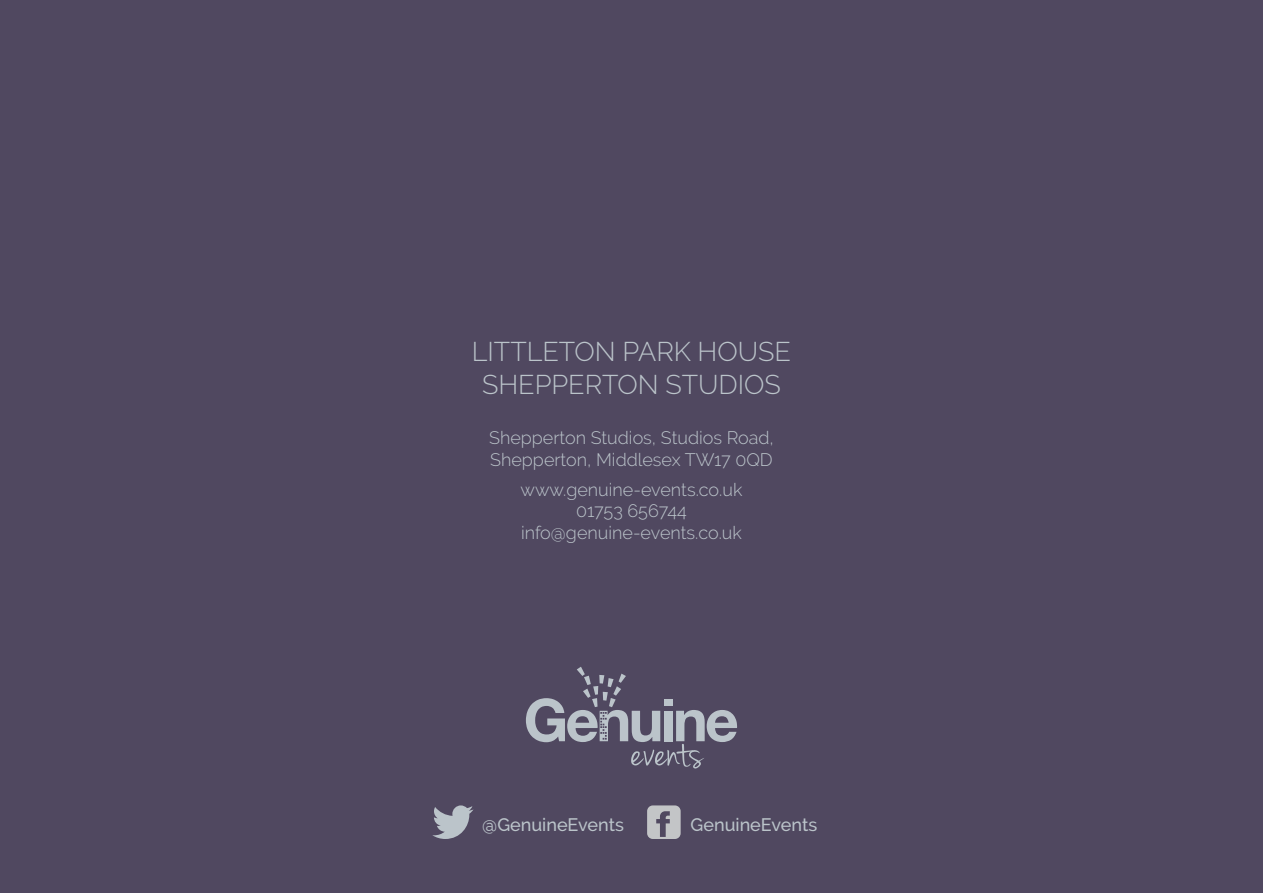
<style>
.page{position:relative;width:1263px;height:893px;background:#504860}
.page>*{position:absolute;margin:0;border:0;box-sizing:border-box;transform-origin:0 0}
.t1{font:300 27px/32.4px "Raleway";color:#bbc4ca;text-align:center}
.t2{font:300 18px/21.6px "Raleway";color:#bbc4ca}
.t3{font:500 18px "Raleway";color:#bbc4ca}
</style>
<div class="page">
<svg style="left:526px;top:667px;width:211px;height:101px"></svg>
<svg style="left:647px;top:805px;width:34px;height:34px"></svg>
<svg style="left:432px;top:805px;width:41px;height:34px"></svg>
<h1 class="t1" style="left:472px;top:335px;width:321px">Littleton Park House<br>Sh epperton Studios</h1>
<p class="t2" style="left:489px;top:427px;width:286px">Shepperton Studios, Studios Road,<br>Shepperton, Middlesex TW17 0QD</p>
<p class="t2" style="left:521px;top:478px;width:223px;text-align:center">www.genuine-events.co.uk<br>01753 656744 info@genuine-events.co.uk</p>
<p class="t3" style="left:482px;top:814px;width:143px">@GenuineEvents</p>
<p class="t3" style="left:691px;top:814px;width:128px">GenuineEvents</p>
</div>
